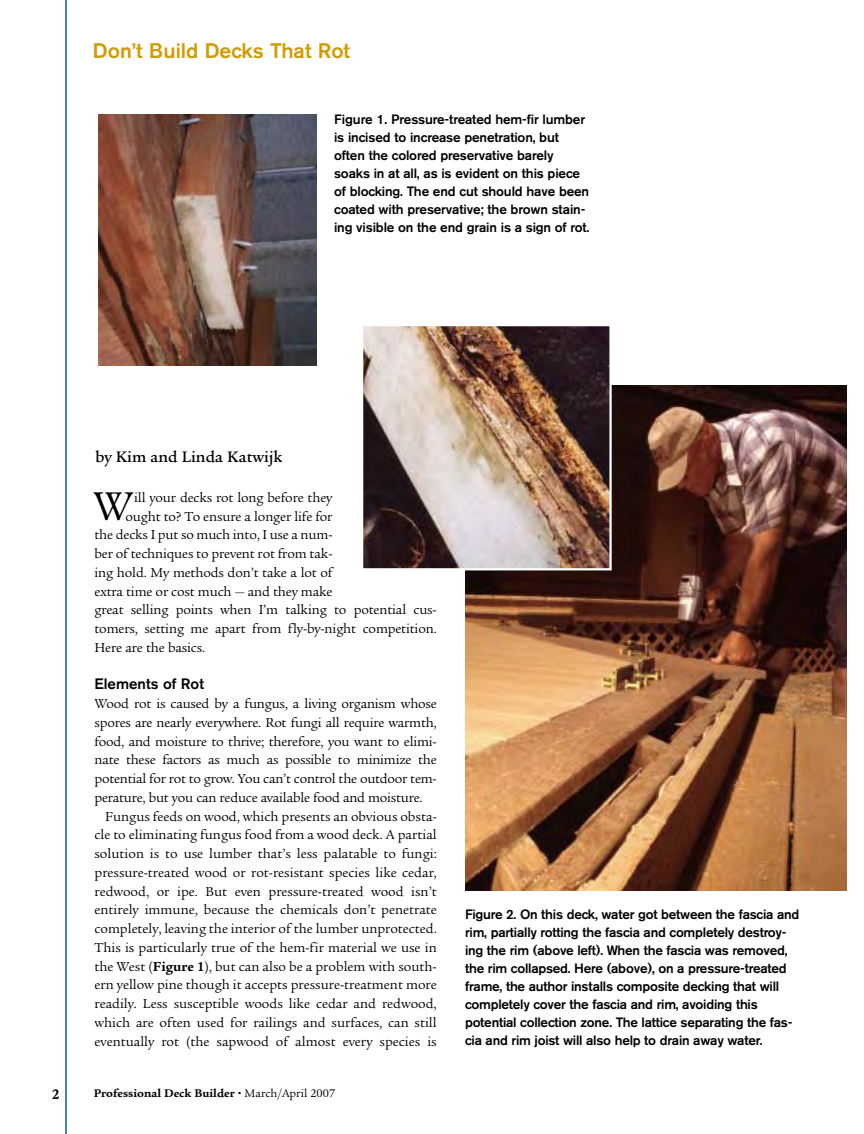
<style>
.page{position:relative;width:864px;height:1134px;background:#fff}
.page>*{position:absolute;margin:0;border:0;box-sizing:border-box;transform-origin:0 0}
.t1{font:43.5px "Legacy Serif";color:#000}
.t2{font:500 21px "Akzidenz Grotesk BE";color:#d19b03}
.t3{font:500 16.5px "Legacy Serif";color:#000}
.t4{font:500 15px "Akzidenz Grotesk BE";color:#000}
.t5{font:700 15px "Legacy Serif";color:#000}
.t6{font:14.1px/18.8px "Legacy Serif";letter-spacing:-.01em;color:#000;text-align:justify}
.t7{font:500 13.5px/18px "Akzidenz Grotesk BE";letter-spacing:-.015em;color:#000}
.t8{font:700 12px "Legacy Serif";color:#000}
.s1{font-weight:700}
.s2{font-weight:900}
.s3{font-weight:400}
</style>
<div class="page">
<hr style="left:65px;top:0;width:2px;height:1134px;background:#016b7e">
<img style="left:99px;top:115px;width:217px;height:251px">
<img style="left:465px;top:385px;width:381px;height:506px">
<img style="left:364px;top:327px;width:245px;height:240px">
<div style="left:361px;top:324px;width:251px;height:246px;border:2px solid #fff"></div>
<h2 class="t2" style="left:93px;top:44px;width:259px">Don’t Build Decks That Rot</h2>
<p class="t7" style="left:334px;top:112px;width:257px">Figure 1. Pressure-treated hem-fir lumber is incised to increase penetration, but often the colored preservative barely soaks in at all, as is evident on this piece of blocking. The end cut should have been coated with preservative; the brown stain&shy;ing visible on the end grain is a sign of rot.</p>
<p class="t3" style="left:95px;top:450px;width:189px">by Kim and Linda Katwijk</p>
<p class="t6" style="left:134px;top:489px;width:200px">ill your decks rot long before they</p>
<p class="t6" style="left:125px;top:508px;width:209px">ought to? To ensure a longer life for</p>
<p class="t6" style="left:95px;top:527px;width:240px">the decks I put so much into, I use a num-</p>
<p class="t6" style="left:95px;top:546px;width:240px">ber of techniques to prevent rot from tak-</p>
<p class="t6" style="left:95px;top:564px;width:240px">ing hold. My methods don’t take a lot of</p>
<p class="t6" style="left:95px;top:583px;width:240px">extra time or cost much — and they make</p>
<p class="t6" style="left:95px;top:602px;width:344px">great selling points when I’m talking to potential cus-</p>
<p class="t6" style="left:95px;top:621px;width:344px">tomers, setting me apart from fly-by-night competition.</p>
<p class="t6" style="left:95px;top:639px;width:112px">Here are the basics.</p>
<p class="t4" style="left:94px;top:679px;width:111px">Elements of Rot</p>
<p class="t6" style="left:94px;top:696px;width:344px">Wood rot is caused by a fungus, a living organism whose spores are nearly everywhere. Rot fungi all require warmth, food, and moisture to thrive; therefore, you want to elimi&shy;nate these factors as much as possible to minimize the potential for rot to grow. You can’t control the outdoor tem&shy;perature, but you can reduce available food and moisture.</p>
<p class="t6" style="left:94px;top:808px;width:344px;text-indent:11px">Fungus feeds on wood, which presents an obvious obsta&shy;cle to eliminating fungus food from a wood deck. A partial solution is to use lumber that’s less palatable to fungi: pressure-treated wood or rot-resistant species like cedar, redwood, or ipe. But even pressure-treated wood isn’t entirely immune, because the chemicals don’t penetrate completely, leaving the interior of the lumber unprotected.<br>This is particularly true of the hem-fir material we use in the West (<span class="s1">Figure 1</span>), but can also be a problem with south&shy;ern yellow pine though it accepts pressure-treatment more readily. Less susceptible woods like cedar and redwood, which are often used for railings and surfaces, can still eventually rot (the sapwood of almost every species is</p>
<h1 class="t1" style="left:93px;top:489px;width:41px">W</h1>
<p class="t5" style="left:52px;top:1088px;width:9px">2</p>
<p class="t8" style="left:94px;top:1088px;width:243px">Professional Deck Builder <span class="s2">•</span> <span class="s3">March/April 2007</span></p>
<p class="t7" style="left:465px;top:906px;width:336px">Figure 2. On this deck, water got between the fascia and rim, partially rotting the fascia and completely destroy&shy;ing the rim (above left). When the fascia was removed, the rim collapsed. Here (above), on a pressure-treated frame, the author installs composite decking that will completely cover the fascia and rim, avoiding this potential collection zone. The lattice separating the fas&shy;cia and rim joist will also help to drain away water.</p>
</div>
